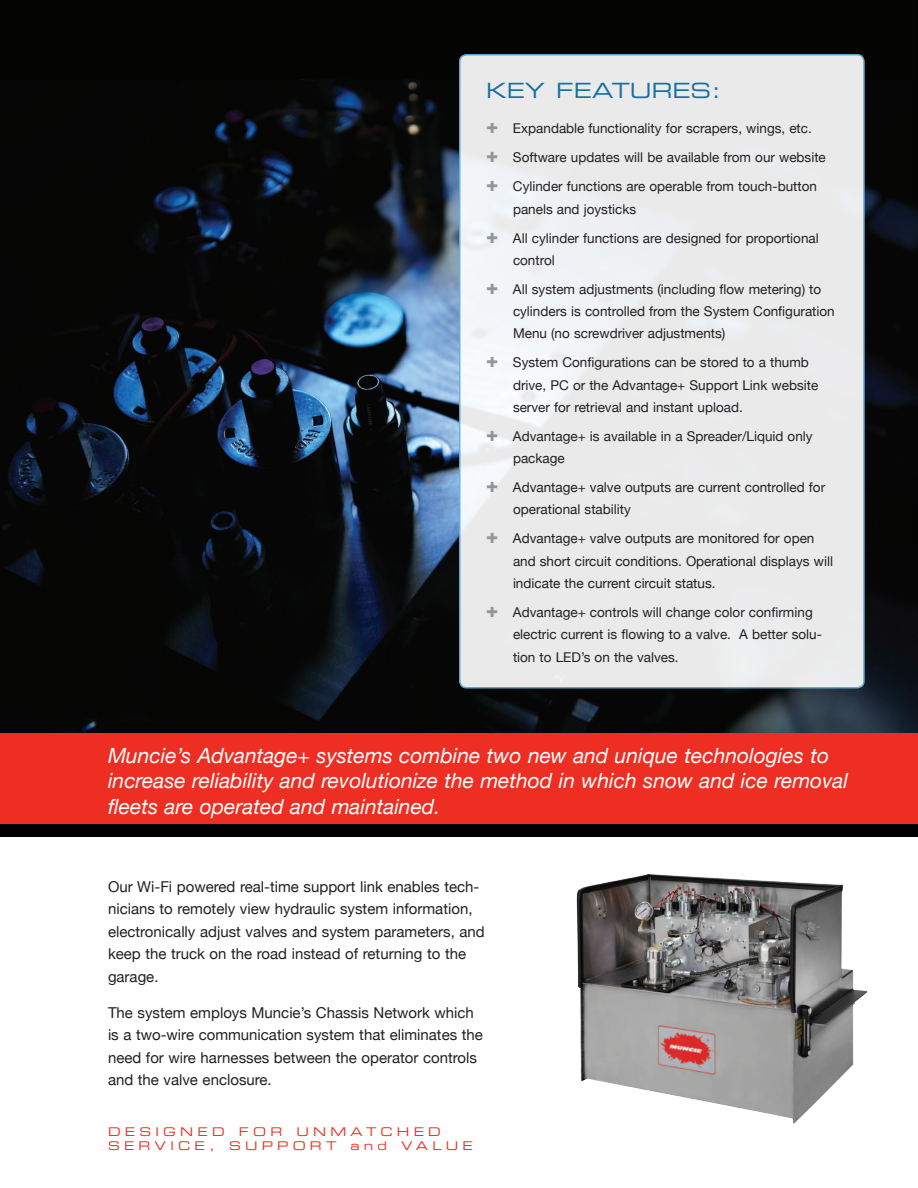
<style>
.page{position:relative;width:918px;height:1188px;background:#fff}
.page>*{position:absolute;margin:0;border:0;box-sizing:border-box;transform-origin:0 0}
.t1{font:italic 21px/25.5px "Helvetica Neue";color:#fff}
.t2{font:21px "Eurostile Extended Two";color:#186fa2}
.t3{font:15px/22.5px "Helvetica Neue";color:#231f20}
.t4{font:13.5px/22.2px "Helvetica Neue";color:#231f20}
.t5{font:12px "Eurostile Extended Two";letter-spacing:.35em;color:#ee2e22}
.s1{font-weight:900;font-stretch:condensed;font-size:20.25px;color:#939598}
</style>
<div class="page">
<img style="left:0;top:0;width:918px;height:733px">
<div style="left:460px;top:55px;width:404px;height:633px;background:linear-gradient(to right,#eeeff0,#e9e9e9);border-radius:7px"></div>
<div style="left:459px;top:54px;width:406px;height:634px;border:2px solid #67b4e0;border-radius:7px"></div>
<div style="left:0;top:733px;width:918px;height:91px;background:#ee2e22"></div>
<img style="left:576px;top:874px;width:291px;height:250px">
<p class="t2" style="left:486px;top:76px;width:237px">KEY FEATURES:</p>
<p class="t4" style="left:486px;top:117px;width:327px"><span class="s1">+</span> Expandable functionality for scrapers, wings, etc.</p>
<p class="t4" style="left:486px;top:146px;width:341px"><span class="s1">+</span> Software updates will be available from our website</p>
<p class="t4" style="left:513px;top:175px;width:305px;text-indent:-27px"><span class="s1">+</span> Cylinder functions are operable from touch-button panels and joysticks</p>
<p class="t4" style="left:513px;top:227px;width:307px;text-indent:-27px"><span class="s1">+</span> All cylinder functions are designed for proportional control</p>
<p class="t4" style="left:513px;top:278px;width:323px;text-indent:-27px"><span class="s1">+</span> All system adjustments (including flow metering) to cylinders is controlled from the System Configuration<br>Menu (no screwdriver adjustments)</p>
<p class="t4" style="left:513px;top:351px;width:307px;text-indent:-27px"><span class="s1">+</span> System Configurations can be stored to a thumb drive, PC or the Advantage+ Support Link website server for retrieval and instant upload.</p>
<p class="t4" style="left:513px;top:425px;width:301px;text-indent:-27px"><span class="s1">+</span> Advantage+ is available in a Spreader/Liquid only package</p>
<p class="t4" style="left:513px;top:476px;width:314px;text-indent:-27px"><span class="s1">+</span> Advantage+ valve outputs are current controlled for operational stability</p>
<p class="t4" style="left:513px;top:527px;width:322px;text-indent:-27px"><span class="s1">+</span> Advantage+ valve outputs are monitored for open and short circuit conditions. Operational displays will indicate the current circuit status.</p>
<p class="t4" style="left:513px;top:601px;width:311px;text-indent:-27px"><span class="s1">+</span> Advantage+ controls will change color confirming electric current is flowing to a valve. A better solu&shy;tion to LED’s on the valves.</p>
<p class="t1" style="left:108px;top:742px;width:742px">Muncie’s Advantage+ systems combine two new and unique technologies to increase reliability and revolutionize the method in which snow and ice removal fleets are operated and maintained.</p>
<p class="t3" style="left:108px;top:875px;width:378px">Our Wi-Fi powered real-time support link enables tech&shy;nicians to remotely view hydraulic system information, electronically adjust valves and system parameters, and keep the truck on the road instead of returning to the garage.</p>
<p class="t3" style="left:108px;top:1001px;width:376px">The system employs Muncie’s Chassis Network which is a two-wire communication system that eliminates the need for wire harnesses between the operator controls and the valve enclosure.</p>
<p class="t5" style="left:108px;top:1123px;width:335px">DESIGNED FOR UNMATCHED</p>
<p class="t5" style="left:108px;top:1138px;width:366px">SERVICE, SUPPORT and VALUE</p>
</div>
